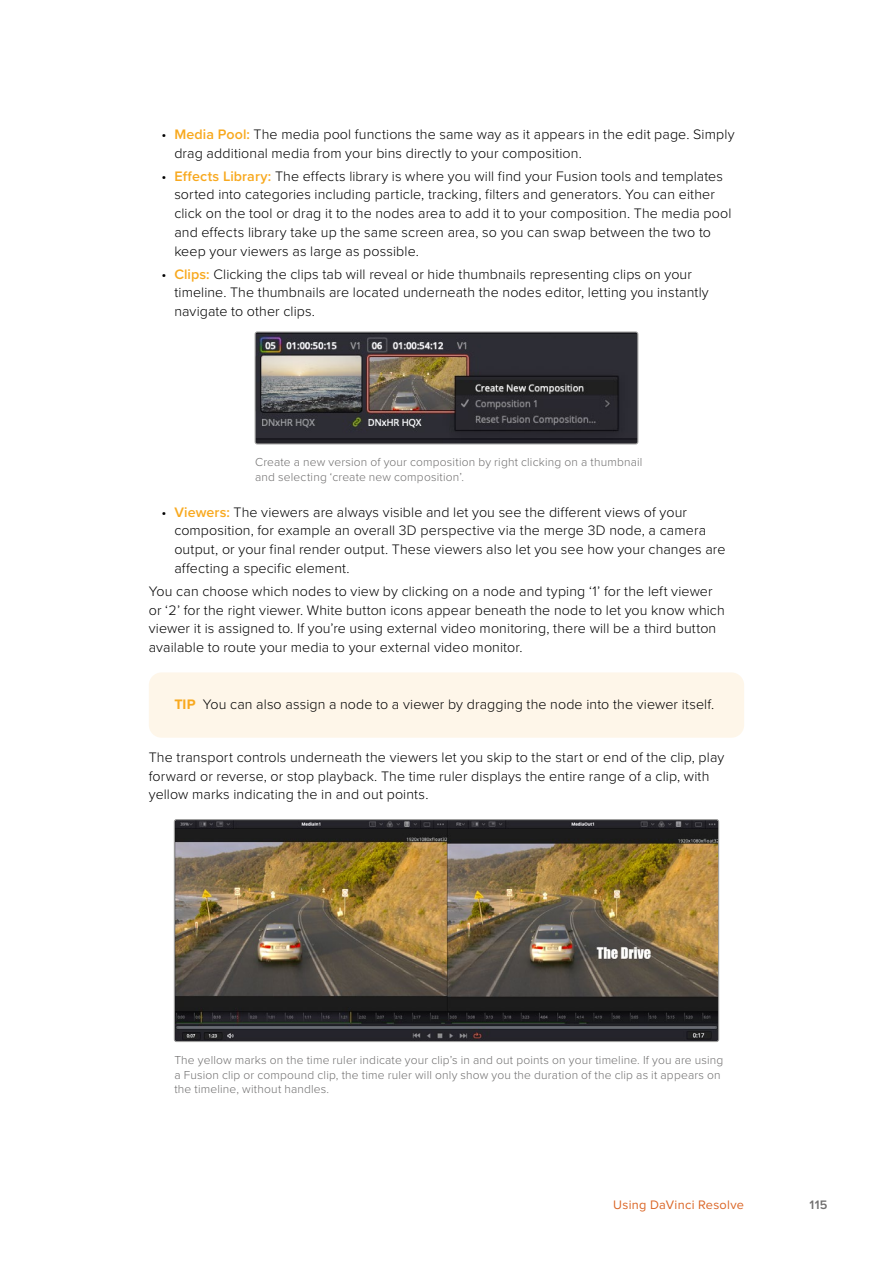
<style>
.page{position:relative;width:893px;height:1263px;background:#fff}
.page>*{position:absolute;margin:0;border:0;box-sizing:border-box;transform-origin:0 0}
.t1{font:300 14.25px/18.8px "Proxima Nova";letter-spacing:.005em;color:#000}
.t2{font:12.75px "Proxima Nova";letter-spacing:.025em;color:#db6627}
.t3{font:600 12.75px "Proxima Nova";color:#706f6f}
.t4{font:300 12px/14.4px "Proxima Nova";letter-spacing:.015em;color:#706f6f}
.s1{font-weight:600;color:#f8a91f}
.s2{font-weight:700;color:#f8a91f}
</style>
<div class="page">
<div style="left:149px;top:672px;width:595px;height:66px;background:#fef6e9;border-radius:13px"></div>
<img style="left:255px;top:333px;width:383px;height:111px">
<div style="left:255px;top:331px;width:383px;height:113px;border:1px solid #9d9d9c;border-radius:2px"></div>
<img style="left:176px;top:821px;width:541px;height:219px">
<div style="left:174px;top:819px;width:545px;height:223px;border:1px solid #9d9d9c;border-radius:2px"></div>
<p class="t1" style="left:174px;top:124px;width:562px;text-indent:-13px">• <span class="s1">Media Pool:</span> The media pool functions the same way as it appears in the edit page. Simply drag additional media from your bins directly to your composition.</p>
<p class="t1" style="left:174px;top:166px;width:559px;text-indent:-13px">• <span class="s1">Effects Library:</span> The effects library is where you will find your Fusion tools and templates sorted into categories including particle, tracking, filters and generators. You can either click on the tool or drag it to the nodes area to add it to your composition. The media pool and effects library take up the same screen area, so you can swap between the two to keep your viewers as large as possible.</p>
<p class="t1" style="left:174px;top:264px;width:536px;text-indent:-13px">• <span class="s1">Clips:</span> Clicking the clips tab will reveal or hide thumbnails representing clips on your timeline. The thumbnails are located underneath the nodes editor, letting you instantly navigate to other clips.</p>
<p class="t4" style="left:255px;top:455px;width:389px">Create a new version of your composition by right clicking on a thumbnail and selecting ‘create new composition’.</p>
<p class="t1" style="left:174px;top:502px;width:553px;text-indent:-13px">• <span class="s1">Viewers:</span> The viewers are always visible and let you see the different views of your composition, for example an overall 3D perspective via the merge 3D node, a camera output, or your final render output. These viewers also let you see how your changes are affecting a specific element.</p>
<p class="t1" style="left:149px;top:581px;width:577px">You can choose which nodes to view by clicking on a node and typing ‘1’ for the left viewer or ‘2’ for the right viewer. White button icons appear beneath the node to let you know which viewer it is assigned to. If you’re using external video monitoring, there will be a third button available to route your media to your external video monitor.</p>
<p class="t1" style="left:174px;top:694px;width:541px"><span class="s2">TIP</span> You can also assign a node to a viewer by dragging the node into the viewer itself.</p>
<p class="t1" style="left:149px;top:747px;width:577px">The transport controls underneath the viewers let you skip to the start or end of the clip, play forward or reverse, or stop playback. The time ruler displays the entire range of a clip, with yellow marks indicating the in and out points.</p>
<p class="t4" style="left:174px;top:1052px;width:551px">The yellow marks on the time ruler indicate your clip’s in and out points on your timeline. If you are using a Fusion clip or compound clip, the time ruler will only show you the duration of the clip as it appears on the timeline, without handles.</p>
<p class="t2" style="left:613px;top:1195px;width:132px">Using DaVinci Resolve</p>
<p class="t3" style="left:810px;top:1195px;width:19px">115</p>
</div>
